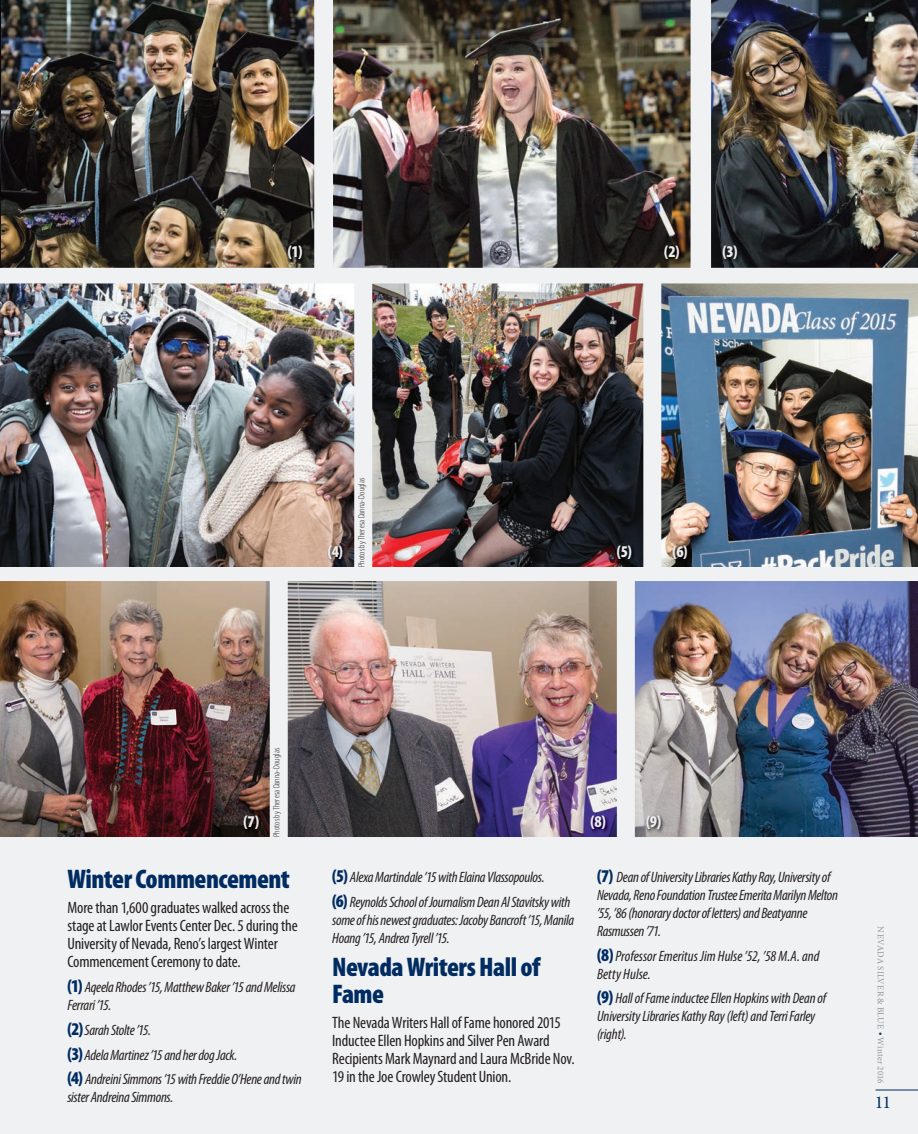
<style>
.page{position:relative;width:918px;height:1134px;background:#f0f1f2}
.page>*{position:absolute;margin:0;border:0;box-sizing:border-box;transform-origin:0 0}
.t1{font:900 condensed 27px/27px "Myriad Pro";letter-spacing:-.02em;color:#002c62}
.t2{font:18px "Minion Pro";color:#002c62}
.t3{font:condensed 16.5px/18px "Myriad Pro";letter-spacing:-.01em;color:#231f20}
.t4{font:900 condensed 16.5px "Myriad Pro";color:#ececee}
.t5{font:italic condensed 15px/18px "Myriad Pro";letter-spacing:-.02em;color:#231f20}
.t6{font:italic condensed 15px/18px "Myriad Pro";color:#231f20}
.t7{font:300 condensed 9px "Myriad Pro";letter-spacing:.01em;color:#231f20}
.t8{font:9px "Minion Pro";letter-spacing:.02em;color:#939598}
.s1{font-weight:900;font-style:normal;font-size:18px;color:#002c62}
.s2{color:#002c62}
</style>
<div class="page">
<img style="left:372px;top:283px;width:271px;height:284px">
<img style="left:661px;top:283px;width:257px;height:284px">
<img style="left:0;top:283px;width:354px;height:284px">
<img style="left:0;top:581px;width:270px;height:256px">
<img style="left:635px;top:581px;width:283px;height:256px">
<img style="left:288px;top:581px;width:329px;height:256px">
<img style="left:333px;top:0;width:358px;height:268px">
<img style="left:711px;top:0;width:207px;height:268px">
<img style="left:0;top:0;width:314px;height:268px">
<img style="left:286px;top:244px;width:20px;height:19px">
<img style="left:327px;top:544px;width:19px;height:19px">
<img style="left:242px;top:814px;width:21px;height:19px">
<img style="left:589px;top:814px;width:20px;height:19px">
<img style="left:645px;top:814px;width:20px;height:19px">
<img style="left:615px;top:544px;width:21px;height:19px">
<img style="left:671px;top:544px;width:20px;height:19px">
<img style="left:663px;top:244px;width:20px;height:19px">
<img style="left:721px;top:244px;width:20px;height:19px">
<hr style="left:876px;top:1090px;width:42px;height:1px;background:#002c62">
<p class="t4" style="left:288px;top:241px;width:16px">(1)</p>
<p class="t4" style="left:664px;top:241px;width:17px">(2)</p>
<p class="t4" style="left:722px;top:241px;width:16px">(3)</p>
<p class="t4" style="left:328px;top:540px;width:16px">(4)</p>
<p class="t7" style="left:356px;top:567px;width:91px;rotate:-90deg">Photos by Theresa Danna-Douglas</p>
<p class="t4" style="left:617px;top:540px;width:17px">(5)</p>
<p class="t4" style="left:673px;top:540px;width:16px">(6)</p>
<p class="t7" style="left:271px;top:837px;width:91px;rotate:-90deg">Photos by Theresa Danna-Douglas</p>
<p class="t4" style="left:243px;top:811px;width:17px">(7)</p>
<p class="t4" style="left:591px;top:811px;width:17px">(8)</p>
<p class="t4" style="left:646px;top:811px;width:16px">(9)</p>
<h1 class="t1" style="left:67px;top:865px;width:224px">Winter Commencement</h1>
<p class="t3" style="left:67px;top:899px;width:232px">More than 1,600 graduates walked across the stage at Lawlor Events Center Dec. 5 during the University of Nevada, Reno’s largest Winter Commencement Ceremony to date.</p>
<p class="t5" style="left:67px;top:978px;width:230px"><span class="s1">(1)</span> Aqeela Rhodes ’15, Matthew Baker ’15 and Melissa<br>Ferrari ’15.</p>
<p class="t5" style="left:67px;top:1017px;width:236px;line-height:24.8px"><span class="s1">(2)</span> Sarah Stolte ’15.<br><span class="s1">(3)</span> Adela Martinez ’15 and her dog Jack.<br><span class="s1">(4)</span> Andreini Simmons ’15 with Freddie O’Hene and twin</p>
<p class="t5" style="left:67px;top:1088px;width:108px">sister Andreina Simmons.</p>
<p class="t5" style="left:332px;top:864px;width:240px;line-height:24.8px"><span class="s1">(5)</span> Alexa Martindale ’15 with Elaina Vlassopoulos.<br><span class="s1">(6)</span> Reynolds School of Journalism Dean Al Stavitsky with</p>
<p class="t5" style="left:332px;top:910px;width:244px">some of his newest graduates: Jacoby Bancroft ’15, Manila<br>Hoang ’15, Andrea Tyrell ’15.</p>
<h1 class="t1" style="left:332px;top:952px;width:210px">Nevada Writers Hall of<br>Fame</h1>
<p class="t3" style="left:332px;top:1013px;width:244px">The Nevada Writers Hall of Fame honored 2015<br>Inductee Ellen Hopkins and Silver Pen Award Recipients Mark Maynard and Laura McBride Nov.<br>19 in the Joe Crowley Student Union.</p>
<p class="t5" style="left:597px;top:868px;width:242px"><span class="s1">(7)</span> Dean of University Libraries Kathy Ray, University of Nevada, Reno Foundation Trustee Emerita Marilyn Melton ’55, ’86 (honorary doctor of letters) and Beatyanne Rasmussen ’71.</p>
<p class="t6" style="left:597px;top:946px;width:224px"><span class="s1">(8)</span> Professor Emeritus Jim Hulse ’52, ’58 M.A. and<br>Betty Hulse.</p>
<p class="t5" style="left:597px;top:989px;width:231px"><span class="s1">(9)</span> Hall of Fame inductee Ellen Hopkins with Dean of<br>University Libraries Kathy Ray (left) and Terri Farley (right).</p>
<p class="t8" style="left:887px;top:926px;width:158px;rotate:90deg">NEVADA SILVER &amp; BLUE <span class="s2">•</span> Winter 2016</p>
<p class="t2" style="left:875px;top:1091px;width:18px">11</p>
</div>
